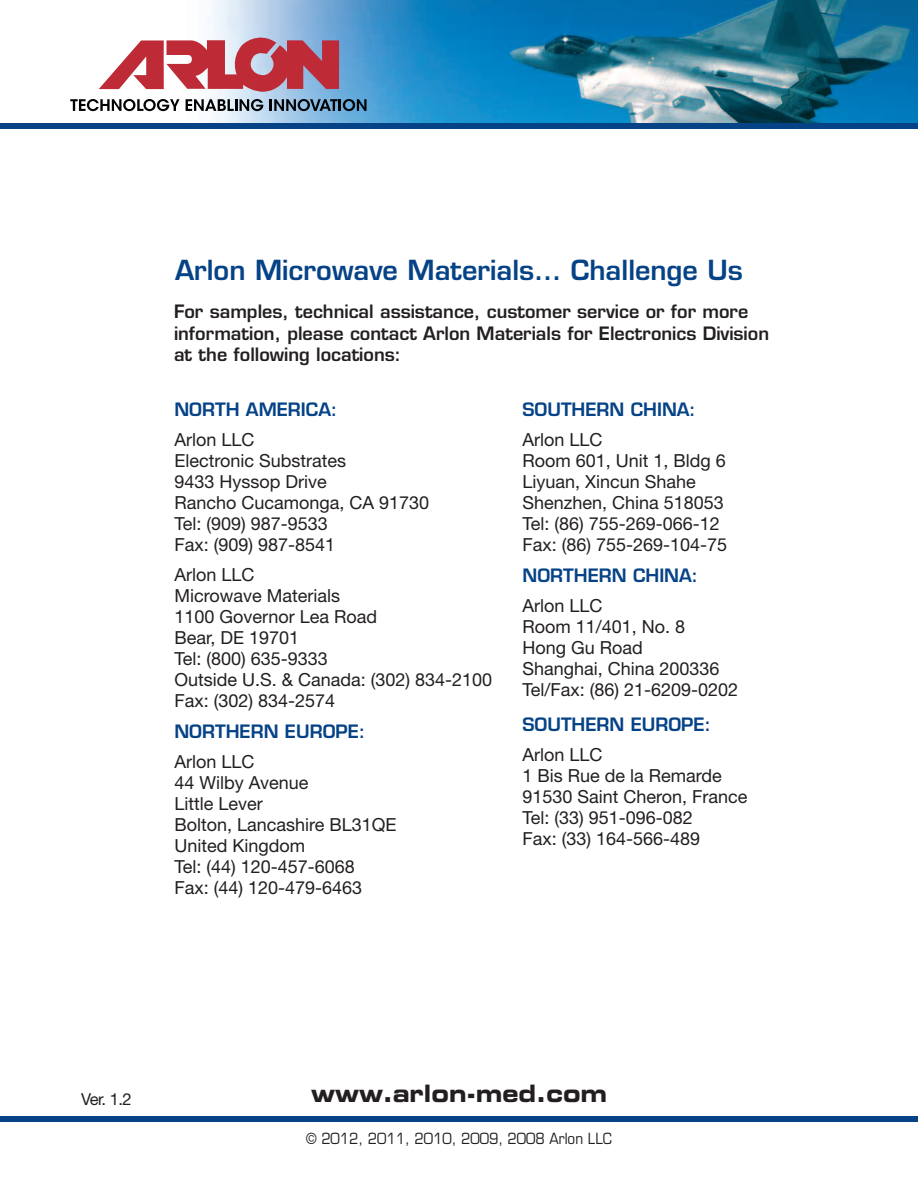
<style>
.page{position:relative;width:918px;height:1188px;background:#fff}
.page>*{position:absolute;margin:0;border:0;box-sizing:border-box;transform-origin:0 0}
.t1{font:600 27px "Eurostile";color:#054286}
.t2{font:24px "Eurostile LT Std Bold Ex 2";color:#231f20;scale:.9 1}
.t3{font:18px/21px "Helvetica Neue";color:#231f20}
.t4{font:600 18px/21.6px "Eurostile";color:#231f20}
.t5{font:600 18px "Eurostile";color:#054286}
.t6{font:16.5px "Helvetica Neue";color:#231f20}
.t7{font:15px "Eurostile";color:#231f20;scale:.9 1}
</style>
<div class="page">
<img style="left:156px;top:0;width:762px;height:124px">
<div style="left:0;top:124px;width:918px;height:5px;background:#054286"></div>
<div style="left:0;top:1116px;width:918px;height:5px;background:#054286"></div>
<svg style="left:99px;top:38px;width:240px;height:54px"></svg>
<svg style="left:70px;top:99px;width:110px;height:12px"></svg>
<svg style="left:186px;top:99px;width:77px;height:12px"></svg>
<svg style="left:270px;top:99px;width:97px;height:12px"></svg>
<h1 class="t1" style="left:175px;top:260px;width:569px">Arlon Microwave Materials… Challenge Us</h1>
<p class="t4" style="left:174px;top:303px;width:597px">For samples, technical assistance, customer service or for more information, please contact Arlon Materials for Electronics Division at the following locations:</p>
<p class="t5" style="left:174px;top:403px;width:165px">NORTH AMERICA:</p>
<p class="t3" style="left:174px;top:429px;width:256px">Arlon LLC<br>Electronic Substrates<br>9433 Hyssop Drive<br>Rancho Cucamonga, CA 91730<br>Tel: (909) 987-9533<br>Fax: (909) 987-8541</p>
<p class="t3" style="left:174px;top:564px;width:319px">Arlon LLC<br>Microwave Materials<br>1100 Governor Lea Road<br>Bear, DE 19701<br>Tel: (800) 635-9333<br>Outside U.S. &amp; Canada: (302) 834-2100<br>Fax: (302) 834-2574</p>
<p class="t5" style="left:174px;top:725px;width:192px">NORTHERN EUROPE:</p>
<p class="t3" style="left:174px;top:751px;width:224px">Arlon LLC<br>44 Wilby Avenue<br>Little Lever<br>Bolton, Lancashire BL31QE<br>United Kingdom<br>Tel: (44) 120-457-6068<br>Fax: (44) 120-479-6463</p>
<p class="t5" style="left:522px;top:403px;width:175px">SOUTHERN CHINA:</p>
<p class="t3" style="left:522px;top:429px;width:206px">Arlon LLC<br>Room 601, Unit 1, Bldg 6<br>Liyuan, Xincun Shahe<br>Shenzhen, China 518053<br>Tel: (86) 755-269-066-12<br>Fax: (86) 755-269-104-75</p>
<p class="t5" style="left:522px;top:568px;width:177px">NORTHERN CHINA:</p>
<p class="t3" style="left:522px;top:595px;width:217px">Arlon LLC<br>Room 11/401, No. 8<br>Hong Gu Road<br>Shanghai, China 200336<br>Tel/Fax: (86) 21-6209-0202</p>
<p class="t5" style="left:522px;top:717px;width:190px">SOUTHERN EUROPE:</p>
<p class="t3" style="left:522px;top:744px;width:227px">Arlon LLC<br>1 Bis Rue de la Remarde<br>91530 Saint Cheron, France<br>Tel: (33) 951-096-082<br>Fax: (33) 164-566-489</p>
<p class="t6" style="left:81px;top:1089px;width:52px">Ver. 1.2</p>
<h2 class="t2" style="left:311px;top:1085px;width:330px">www.arlon-med.com</h2>
<p class="t7" style="left:306px;top:1133px;width:341px">© 2012, 2011, 2010, 2009, 2008 Arlon LLC</p>
</div>
